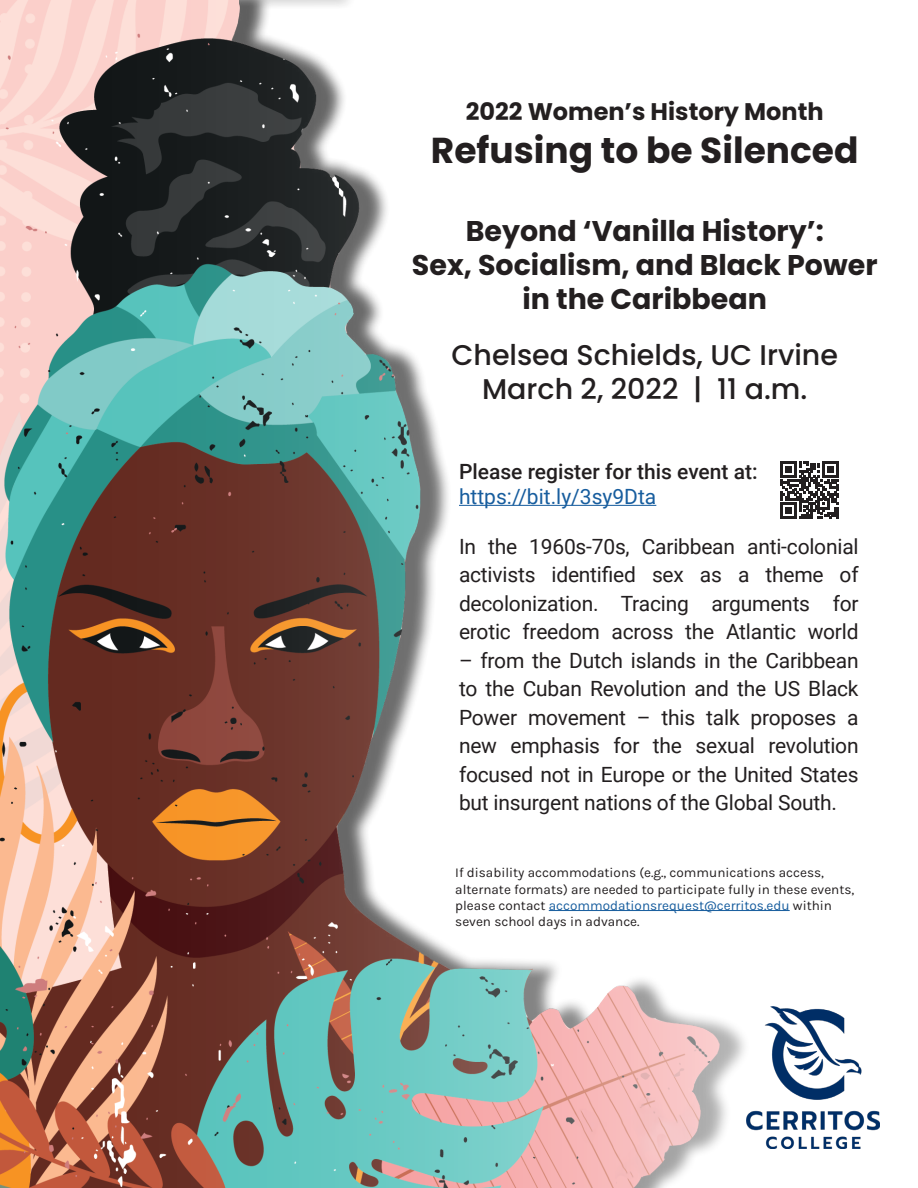
<style>
.page{position:relative;width:918px;height:1188px;background:#fff}
.page>*{position:absolute;margin:0;border:0;box-sizing:border-box;transform-origin:0 0}
.t1{font:700 36px "Poppins";color:#231f20}
.t2{font:700 28.5px/34.2px "Poppins";color:#231f20;text-align:center}
.t3{font:500 28.5px "Poppins";color:#231f20}
.t4{font:700 24px "Poppins";color:#231f20}
.t5{font:21px/28.5px "Roboto";letter-spacing:-.01em;color:#231f20;text-align:justify}
.t6{font:500 21px/25.2px "Roboto";color:#231f20}
.t7{font:13.5px/16.2px "Karla";color:#231f20}
.s1{font-weight:400;color:#175d9e}
.s2{color:#175d9e}
</style>
<div class="page">
<img style="left:0;top:0;width:861px;height:1188px">
<hr style="left:459px;top:505px;width:197px;height:1px;background:#175d9e">
<img style="left:747px;top:1007px;width:133px;height:141px">
<div style="left:776px;top:457px;width:67px;height:65px;background:#fff"></div>
<svg style="left:781px;top:461px;width:57px;height:58px"></svg>
<hr style="left:549px;top:910px;width:241px;height:1px;background:#175d9e">
<p class="t4" style="left:466px;top:98px;width:359px">2022 Women’s History Month</p>
<p class="t1" style="left:431px;top:130px;width:429px">Refusing to be Silenced</p>
<p class="t2" style="left:412px;top:214px;width:467px">Beyond ‘Vanilla History’:<br>Sex, Socialism, and Black Power in the Caribbean</p>
<p class="t3" style="left:451px;top:339px;width:388px">Chelsea Schields, UC Irvine</p>
<p class="t3" style="left:482px;top:373px;width:327px">March 2, 2022 | 11 a.m.</p>
<p class="t6" style="left:459px;top:458px;width:300px">Please register for this event at: <span class="s1">https://bit.ly/3sy9Dta</span></p>
<p class="t5" style="left:459px;top:531px;width:401px">In the 1960s-70s, Caribbean anti-colonial activists identified sex as a theme of decolonization. Tracing arguments for erotic freedom across the Atlantic world</p>
<p class="t5" style="left:459px;top:645px;width:401px">– from the Dutch islands in the Caribbean to the Cuban Revolution and the US Black Power movement – this talk proposes a new emphasis for the sexual revolution focused not in Europe or the United States but insurgent nations of the Global South.</p>
<p class="t7" style="left:455px;top:864px;width:401px">If disability accommodations (e.g., communications access, alternate formats) are needed to participate fully in these events, please contact <span class="s2">accommodationsrequest@cerritos.edu</span> within seven school days in advance.</p>
</div>
